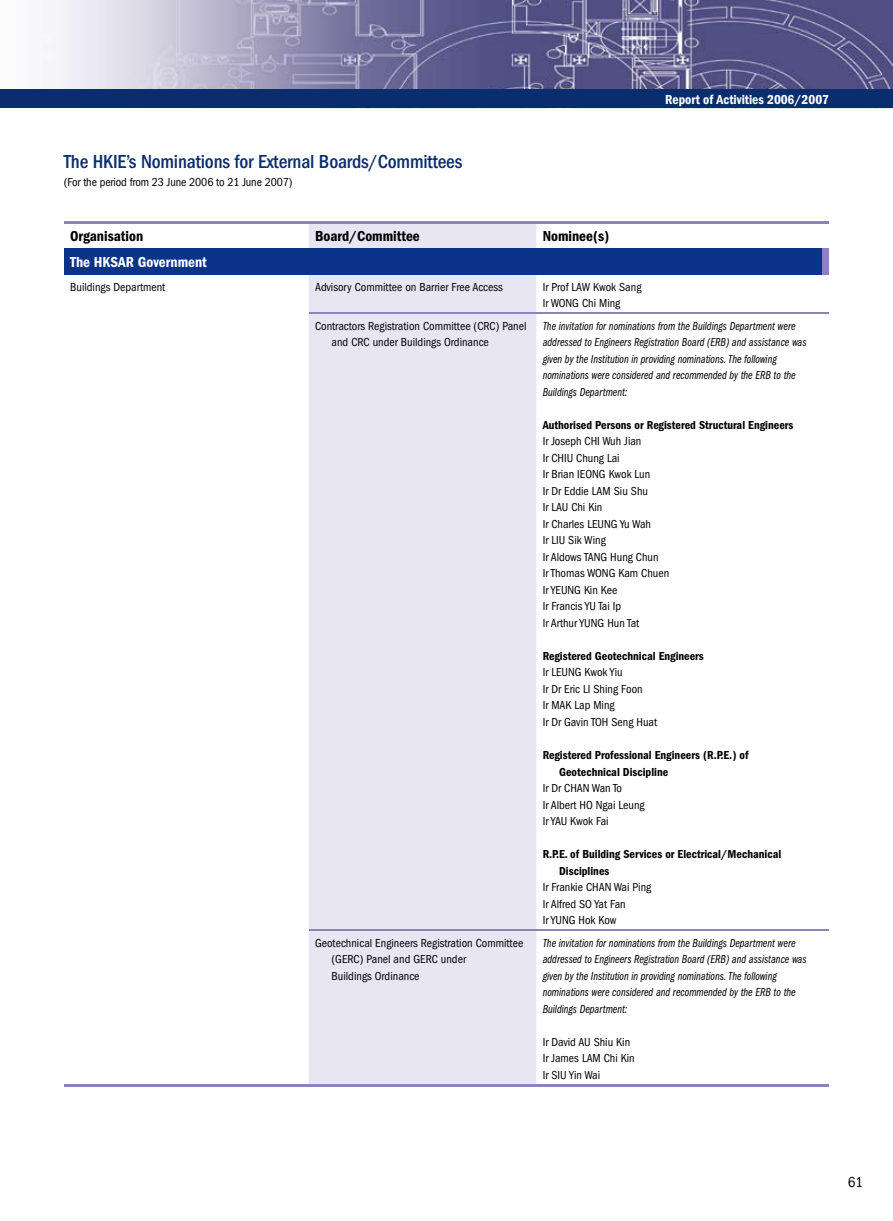
<style>
.page{position:relative;width:893px;height:1221px;background:#fff}
.page>*{position:absolute;margin:0;border:0;box-sizing:border-box;transform-origin:0 0}
.t1{font:500 condensed 19.5px "Franklin Gothic";letter-spacing:-.01em;color:#0a2d6d}
.t2{font:600 condensed 15px "Franklin Gothic";color:#000}
.t3{font:600 condensed 15px "Franklin Gothic";color:#fff}
.t4{font:condensed 15px "Franklin Gothic";color:#000}
.t5{font:600 condensed 13.5px "Franklin Gothic";color:#fff}
.t6{font:condensed 12px/16.5px "Franklin Gothic";color:#000}
.t7{font:12px/16.5px "Franklin Gothic Book Cmpr Ital";color:#000}
.t8{font:600 condensed 12px/16.5px "Franklin Gothic";color:#000}
</style>
<div class="page">
<img style="left:42px;top:0;width:851px;height:89px">
<div style="left:0;top:89px;width:893px;height:19px;background:#0a2d6d"></div>
<div style="left:309px;top:224px;width:227px;height:860px;background:#e8e6f3"></div>
<hr style="left:64px;top:1084px;width:245px;height:2px;background:#8e81bc">
<hr style="left:64px;top:221px;width:245px;height:3px;background:#8e81bc">
<hr style="left:309px;top:221px;width:227px;height:3px;background:#8e81bc">
<hr style="left:536px;top:221px;width:293px;height:3px;background:#8e81bc">
<hr style="left:309px;top:313px;width:227px;height:1px;background:#8e81bc">
<hr style="left:536px;top:313px;width:293px;height:1px;background:#8e81bc">
<hr style="left:309px;top:929px;width:227px;height:2px;background:#8e81bc">
<hr style="left:536px;top:929px;width:293px;height:2px;background:#8e81bc">
<hr style="left:309px;top:1084px;width:227px;height:2px;background:#8e81bc">
<hr style="left:536px;top:1084px;width:293px;height:2px;background:#8e81bc">
<div style="left:64px;top:248px;width:761px;height:26px;background:#0b3388"></div>
<div style="left:822px;top:248px;width:7px;height:26px;background:#8e81bc"></div>
<h1 class="t1" style="left:64px;top:150px;width:400px">The HKIE’s Nominations for External Boards/Committees</h1>
<p class="t6" style="left:64px;top:174px;width:230px">(For the period from 23 June 2006 to 21 June 2007)</p>
<p class="t5" style="left:665px;top:92px;width:165px">Report of Activities 2006/2007</p>
<p class="t2" style="left:70px;top:228px;width:75px">Organisation</p>
<p class="t2" style="left:315px;top:228px;width:106px">Board/Committee</p>
<p class="t2" style="left:543px;top:228px;width:68px">Nominee(s)</p>
<p class="t3" style="left:70px;top:253px;width:138px">The HKSAR Government</p>
<p class="t6" style="left:70px;top:278px;width:97px">Buildings Department</p>
<p class="t6" style="left:315px;top:278px;width:189px">Advisory Committee on Barrier Free Access</p>
<p class="t6" style="left:543px;top:278px;width:100px">Ir Prof LAW Kwok Sang<br>Ir WONG Chi Ming</p>
<p class="t6" style="left:332px;top:317px;width:196px;text-indent:-16px">Contractors Registration Committee (CRC) Panel and CRC under Buildings Ordinance</p>
<p class="t7" style="left:543px;top:318px;width:265px">The invitation for nominations from the Buildings Department were addressed to Engineers Registration Board (ERB) and assistance was given by the Institution in providing nominations. The following nominations were considered and recommended by the ERB to the Buildings Department:</p>
<p class="t8" style="left:543px;top:416px;width:252px">Authorised Persons or Registered Structural Engineers</p>
<p class="t6" style="left:543px;top:433px;width:128px">Ir Joseph CHI Wuh Jian<br>Ir CHIU Chung Lai<br>Ir Brian IEONG Kwok Lun<br>Ir Dr Eddie LAM Siu Shu<br>Ir LAU Chi Kin<br>Ir Charles LEUNG Yu Wah<br>Ir LIU Sik Wing<br>Ir Aldows TANG Hung Chun<br>Ir Thomas WONG Kam Chuen<br>Ir YEUNG Kin Kee<br>Ir Francis YU Tai Ip<br>Ir Arthur YUNG Hun Tat</p>
<p class="t8" style="left:543px;top:647px;width:163px">Registered Geotechnical Engineers</p>
<p class="t6" style="left:543px;top:664px;width:116px">Ir LEUNG Kwok Yiu<br>Ir Dr Eric LI Shing Foon<br>Ir MAK Lap Ming<br>Ir Dr Gavin TOH Seng Huat</p>
<p class="t8" style="left:559px;top:746px;width:191px;text-indent:-16px">Registered Professional Engineers (R.P.E.) of<br>Geotechnical Discipline</p>
<p class="t6" style="left:543px;top:779px;width:103px">Ir Dr CHAN Wan To<br>Ir Albert HO Ngai Leung<br>Ir YAU Kwok Fai</p>
<p class="t8" style="left:559px;top:845px;width:224px;text-indent:-16px">R.P.E. of Building Services or Electrical/Mechanical<br>Disciplines</p>
<p class="t6" style="left:543px;top:878px;width:110px">Ir Frankie CHAN Wai Ping<br>Ir Alfred SO Yat Fan<br>Ir YUNG Hok Kow</p>
<p class="t6" style="left:332px;top:934px;width:193px;text-indent:-16px">Geotechnical Engineers Registration Committee (GERC) Panel and GERC under<br>Buildings Ordinance</p>
<p class="t7" style="left:543px;top:934px;width:265px">The invitation for nominations from the Buildings Department were addressed to Engineers Registration Board (ERB) and assistance was given by the Institution in providing nominations. The following nominations were considered and recommended by the ERB to the Buildings Department:</p>
<p class="t6" style="left:543px;top:1033px;width:94px">Ir David AU Shiu Kin<br>Ir James LAM Chi Kin<br>Ir SIU Yin Wai</p>
<p class="t4" style="left:848px;top:1173px;width:17px">61</p>
</div>
